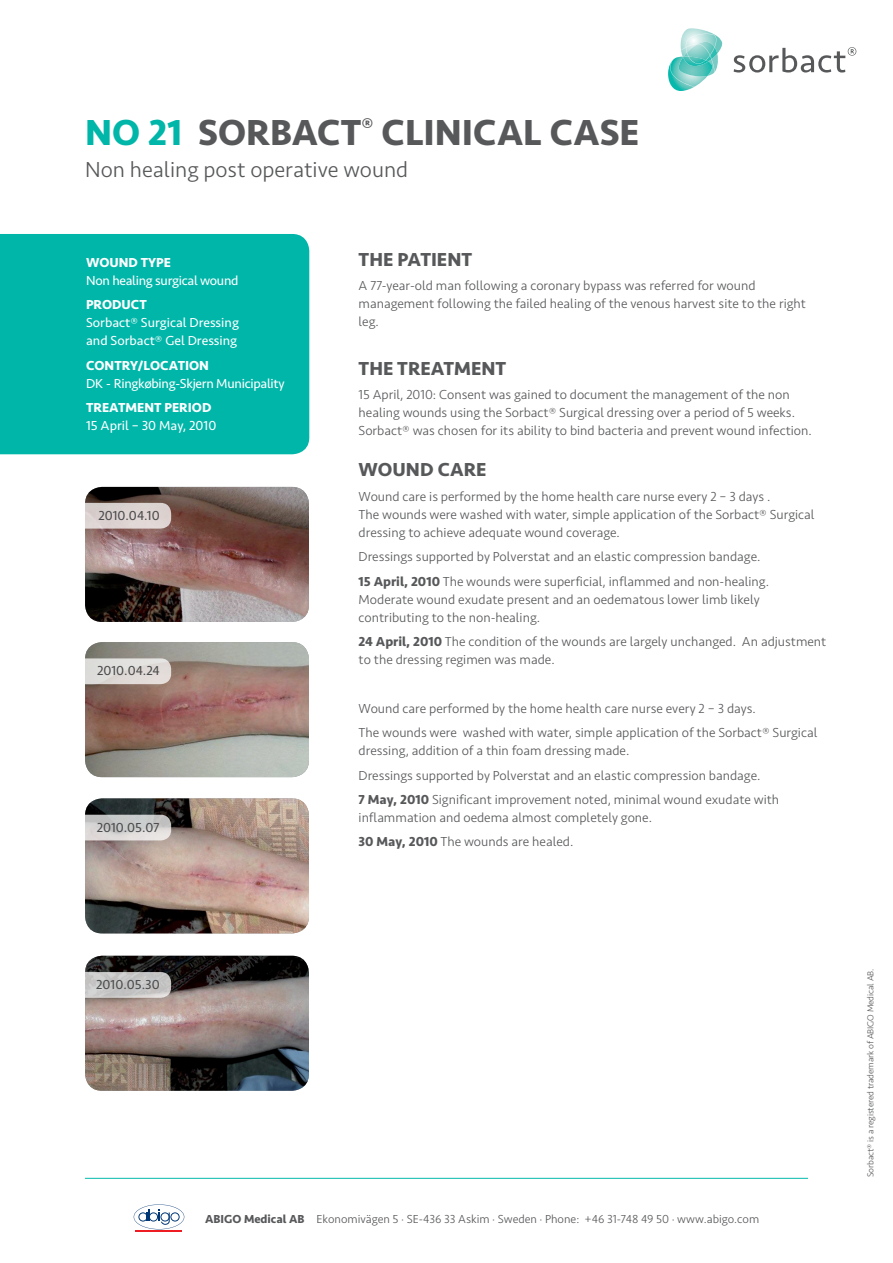
<style>
.page{position:relative;width:893px;height:1263px;background:#fff}
.page>*{position:absolute;margin:0;border:0;box-sizing:border-box;transform-origin:0 0}
.t1{font:700 37.5px "Seravek Basic";color:#57585a}
.t2{font:300 22.5px "Seravek Basic";color:#57585a}
._2_Bröd{font:700 19.5px "Seravek Basic";color:#57585a}
._2_Bröd-2{font:300 13.5px/18px "Seravek Basic";color:#57585a}
._2_Bröd-3{font:13.5px/18px "Seravek Basic";letter-spacing:-.005em;color:#fff}
._2_Bröd-4{font:13.5px "Seravek Basic";color:#4b4c4d}
.t3{font:300 12px "Seravek Basic";color:#57585a}
.t4{font:300 9px "Seravek Basic";letter-spacing:-.01em;color:#57585a}
.s1{color:#00b6a9}
.s2{font-weight:700}
</style>
<div class="page">
<hr style="left:136px;top:1230px;width:46px;height:2px;background:#ee1d23">
<svg style="left:134px;top:1204px;width:50px;height:25px"></svg>
<svg style="left:734px;top:47px;width:122px;height:26px"></svg>
<svg style="left:668px;top:28px;width:55px;height:63px"></svg>
<hr style="left:85px;top:1178px;width:723px;height:1px;background:#03b9ac">
<img style="left:85px;top:487px;width:224px;height:135px">
<img style="left:85px;top:642px;width:224px;height:135px">
<img style="left:85px;top:798px;width:224px;height:135px">
<img style="left:85px;top:956px;width:224px;height:135px">
<svg style="left:85px;top:503px;width:86px;height:26px;background:#d8cecc"></svg>
<svg style="left:85px;top:658px;width:86px;height:26px;background:#dcd9d6"></svg>
<svg style="left:85px;top:815px;width:86px;height:25px;background:#cfcecd"></svg>
<svg style="left:85px;top:972px;width:86px;height:26px;background:#c5c4c4"></svg>
<div style="left:0;top:234px;width:309px;height:220px;background:#00b6a9"></div>
<p class="t1" style="left:85px;top:109px;width:556px"><span class="s1">NO 21</span> SORBACT<sup>®</sup> CLINICAL CASE</p>
<p class="t2" style="left:85px;top:156px;width:325px">Non healing post operative wound</p>
<p class="_2_Bröd-3" style="left:86px;top:253px;width:154px"><span class="s2">WOUND TYPE<br></span>Non healing surgical wound</p>
<p class="_2_Bröd-3" style="left:86px;top:296px;width:154px"><span class="s2">PRODUCT<br></span>Sorbact® Surgical Dressing and Sorbact® Gel Dressing</p>
<p class="_2_Bröd-3" style="left:86px;top:356px;width:200px"><span class="s2">CONTRY/LOCATION<br></span>DK - Ringkøbing-Skjern Municipality</p>
<p class="_2_Bröd-3" style="left:86px;top:399px;width:132px"><span class="s2">TREATMENT PERIOD<br></span>15 April – 30 May, 2010</p>
<p class="_2_Bröd-4" style="left:98px;top:507px;width:63px">2010.04.10</p>
<p class="_2_Bröd-4" style="left:97px;top:663px;width:64px">2010.04.24</p>
<p class="_2_Bröd-4" style="left:97px;top:819px;width:64px">2010.05.07</p>
<p class="_2_Bröd" style="left:359px;top:247px;width:115px">THE PATIENT</p>
<p class="_2_Bröd-2" style="left:359px;top:276px;width:449px">A 77-year-old man following a coronary bypass was referred for wound management following the failed healing of the venous harvest site to the right leg.</p>
<p class="_2_Bröd" style="left:359px;top:356px;width:149px">THE TREATMENT</p>
<p class="_2_Bröd-2" style="left:359px;top:385px;width:455px">15 April, 2010: Consent was gained to document the management of the non healing wounds using the Sorbact® Surgical dressing over a period of 5 weeks.<br>Sorbact® was chosen for its ability to bind bacteria and prevent wound infection.</p>
<p class="_2_Bröd" style="left:359px;top:458px;width:129px">WOUND CARE</p>
<p class="_2_Bröd-2" style="left:359px;top:487px;width:457px">Wound care is performed by the home health care nurse every 2 – 3 days .<br>The wounds were washed with water, simple application of the Sorbact® Surgical dressing to achieve adequate wound coverage.</p>
<p class="_2_Bröd-2" style="left:359px;top:548px;width:403px">Dressings supported by Polverstat and an elastic compression bandage.</p>
<p class="_2_Bröd-2" style="left:359px;top:572px;width:412px"><span class="s2">15 April, 2010</span> The wounds were superficial, inflammed and non-healing.<br>Moderate wound exudate present and an oedematous lower limb likely contributing to the non-healing.</p>
<p class="_2_Bröd-2" style="left:359px;top:632px;width:469px"><span class="s2">24 April, 2010</span> The condition of the wounds are largely unchanged. An adjustment to the dressing regimen was made.</p>
<p class="_2_Bröd-2" style="left:359px;top:699px;width:399px">Wound care performed by the home health care nurse every 2 – 3 days.</p>
<p class="_2_Bröd-2" style="left:359px;top:724px;width:460px">The wounds were washed with water, simple application of the Sorbact® Surgical dressing, addition of a thin foam dressing made.</p>
<p class="_2_Bröd-2" style="left:359px;top:766px;width:403px">Dressings supported by Polverstat and an elastic compression bandage.</p>
<p class="_2_Bröd-2" style="left:359px;top:790px;width:422px"><span class="s2">7 May, 2010</span> Significant improvement noted, minimal wound exudate with inflammation and oedema almost completely gone.</p>
<p class="_2_Bröd-2" style="left:359px;top:833px;width:216px"><span class="s2">30 May, 2010</span> The wounds are healed.</p>
<p class="_2_Bröd-4" style="left:96px;top:976px;width:65px">2010.05.30</p>
<p class="t3" style="left:205px;top:1211px;width:556px"><span class="s2">ABIGO Medical AB</span> Ekonomivägen 5 · SE-436 33 Askim · Sweden · Phone: +46 31-748 49 50 · www.abigo.com</p>
<p class="t4" style="left:865px;top:1177px;width:210px;rotate:-90deg">Sorbact® is a registered trademark of ABIGO Medical AB.</p>
</div>
